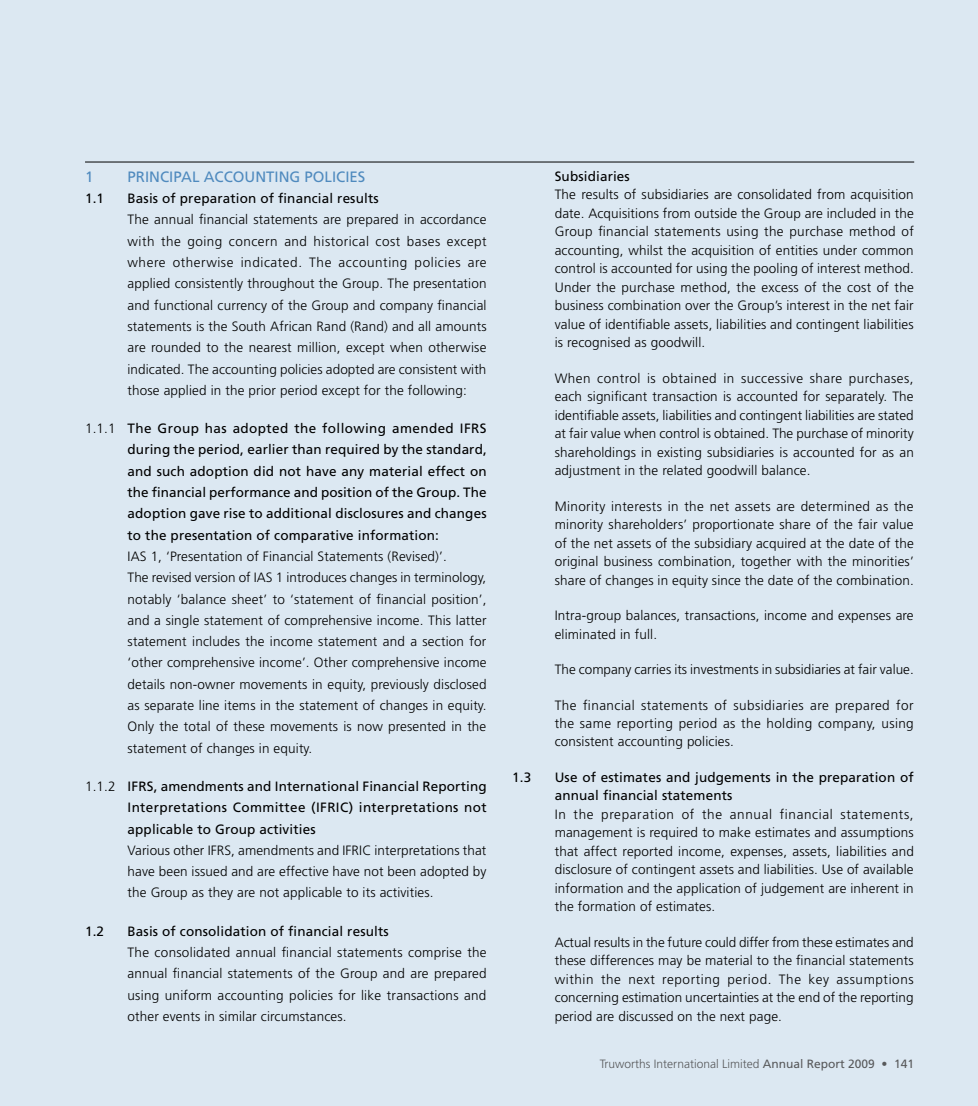
<style>
.page{position:relative;width:978px;height:1106px;background:#dce8f2}
.page>*{position:absolute;margin:0;border:0;box-sizing:border-box;transform-origin:0 0}
.t1{font:15px "Frutiger";color:#4f8abe}
.t2{font:300 13.5px/18.5px "Frutiger";letter-spacing:.01em;color:#000;text-align:justify}
.t3{font:13.5px/21.3px "Frutiger";letter-spacing:.01em;color:#000;text-align:justify}
.t4{font:300 12px "Frutiger";color:#58595b}
.s1{font-weight:300}
.s2{font-weight:400}
</style>
<div class="page">
<hr style="left:85px;top:162px;width:829px;height:1px;background:#000">
<p class="t1" style="left:85px;top:168px;width:31px">1 P</p>
<p class="t1" style="left:136px;top:168px;width:18px">RINCIP</p>
<p class="t1" style="left:181px;top:168px;width:44px">AL ACCOUNTIN</p>
<p class="t1" style="left:290px;top:168px;width:24px">G POLICIES</p>
<p class="t3" style="left:85px;top:188px;width:295px">1.1 Basis of preparation of financial results</p>
<p class="t2" style="left:128px;top:209px;width:361px;line-height:21.3px">The annual financial statements are prepared in accordance with the going concern and historical cost bases except where otherwise indicated. The accounting policies are applied consistently throughout the Group. The presentation and functional currency of the Group and company financial statements is the South African Rand (Rand) and all amounts are rounded to the nearest million, except when otherwise indicated. The accounting policies adopted are consistent with those applied in the prior period except for the following:</p>
<p class="t3" style="left:128px;top:417px;width:361px;text-indent:-43px"><span class="s1">1.1.1</span> The Group has adopted the following amended IFRS during the period, earlier than required by the standard, and such adoption did not have any material effect on the financial performance and position of the Group. The adoption gave rise to additional disclosures and changes to the presentation of comparative information:</p>
<p class="t2" style="left:128px;top:545px;width:361px;line-height:21.3px;text-align:left">IAS 1, ‘Presentation of Financial Statements (Revised)’.<br>The revised version of IAS 1 introduces changes in terminology, notably ‘balance sheet’ to ‘statement of financial position’, and a single statement of comprehensive income. This latter statement includes the income statement and a section for ‘other comprehensive income’. Other comprehensive income details non-owner movements in equity, previously disclosed as separate line items in the statement of changes in equity.<br>Only the total of these movements is now presented in the statement of changes in equity.</p>
<p class="t3" style="left:128px;top:775px;width:361px;text-indent:-43px"><span class="s1">1.1.2</span> IFRS, amendments and I nternational Financial Reporting I nterpretations Committee (IFRIC) interpretations not applicable to Group activities</p>
<p class="t2" style="left:128px;top:839px;width:361px;line-height:21.3px">Various other IFRS, amendments and IFRIC interpretations that have been issued and are effective have not been adopted by the Group as they are not applicable to its activities.</p>
<p class="t3" style="left:85px;top:920px;width:305px">1.2 Basis of consolidation of financial results</p>
<p class="t2" style="left:128px;top:941px;width:361px;line-height:21.3px">The consolidated annual financial statements comprise the annual financial statements of the Group and are prepared using uniform accounting policies for like transactions and other events in similar circumstances.</p>
<p class="t3" style="left:512px;top:165px;width:26px">S</p>
<p class="t3" style="left:562px;top:165px;width:70px">ubsidiaries</p>
<p class="t2" style="left:555px;top:185px;width:361px">The results of subsidiaries are consolidated from acquisition date. Acquisitions from outside the Group are included in the Group financial statements using the purchase method of accounting, whilst the acquisition of entities under common control is accounted for using the pooling of interest method.<br>Under the purchase method, the excess of the cost of the business combination over the Group’s interest in the net fair value of identifiable assets, liabilities and contingent liabilities is recognised as goodwill.</p>
<p class="t2" style="left:555px;top:369px;width:361px">When control is obtained in successive share purchases, each significant transaction is accounted for separately. The identifiable assets, liabilities and contingent liabilities are stated at fair value when control is obtained. The purchase of minority shareholdings in existing subsidiaries is accounted for as an adjustment in the related goodwill balance.</p>
<p class="t2" style="left:555px;top:496px;width:361px">Minority interests in the net assets are determined as the minority shareholders’ proportionate share of the fair value of the net assets of the subsidiary acquired at the date of the original business combination, together with the minorities’ share of changes in equity since the date of the combination.</p>
<p class="t2" style="left:555px;top:606px;width:360px">Intra-group balances, transactions, income and expenses are eliminated in full.</p>
<p class="t2" style="left:555px;top:660px;width:361px">The company carries its investments in subsidiaries at fair value.</p>
<p class="t2" style="left:555px;top:695px;width:361px">The financial statements of subsidiaries are prepared for the same reporting period as the holding company, using consistent accounting policies.</p>
<p class="t3" style="left:512px;top:766px;width:37px">1.3 U</p>
<p class="t3" style="left:555px;top:768px;width:361px;line-height:18.5px;text-indent:10px">se of estimates and judgements in the preparation of annual financial statements</p>
<p class="t2" style="left:555px;top:805px;width:361px">In the preparation of the annual financial statements, management is required to make estimates and assumptions that affect reported income, expenses, assets, liabilities and disclosure of contingent assets and liabilities. Use of available information and the application of judgement are inherent in the formation of estimates.</p>
<p class="t2" style="left:555px;top:933px;width:361px">Actual results in the future could differ from these estimates and these differences may be material to the financial statements within the next reporting period. The key assumptions concerning estimation uncertainties at the end of the reporting period are discussed on the next page.</p>
<p class="t4" style="left:600px;top:1057px;width:316px">Truworths International Limited <span class="s2">Annual Report 2009</span> • <span class="s2">141</span></p>
</div>
